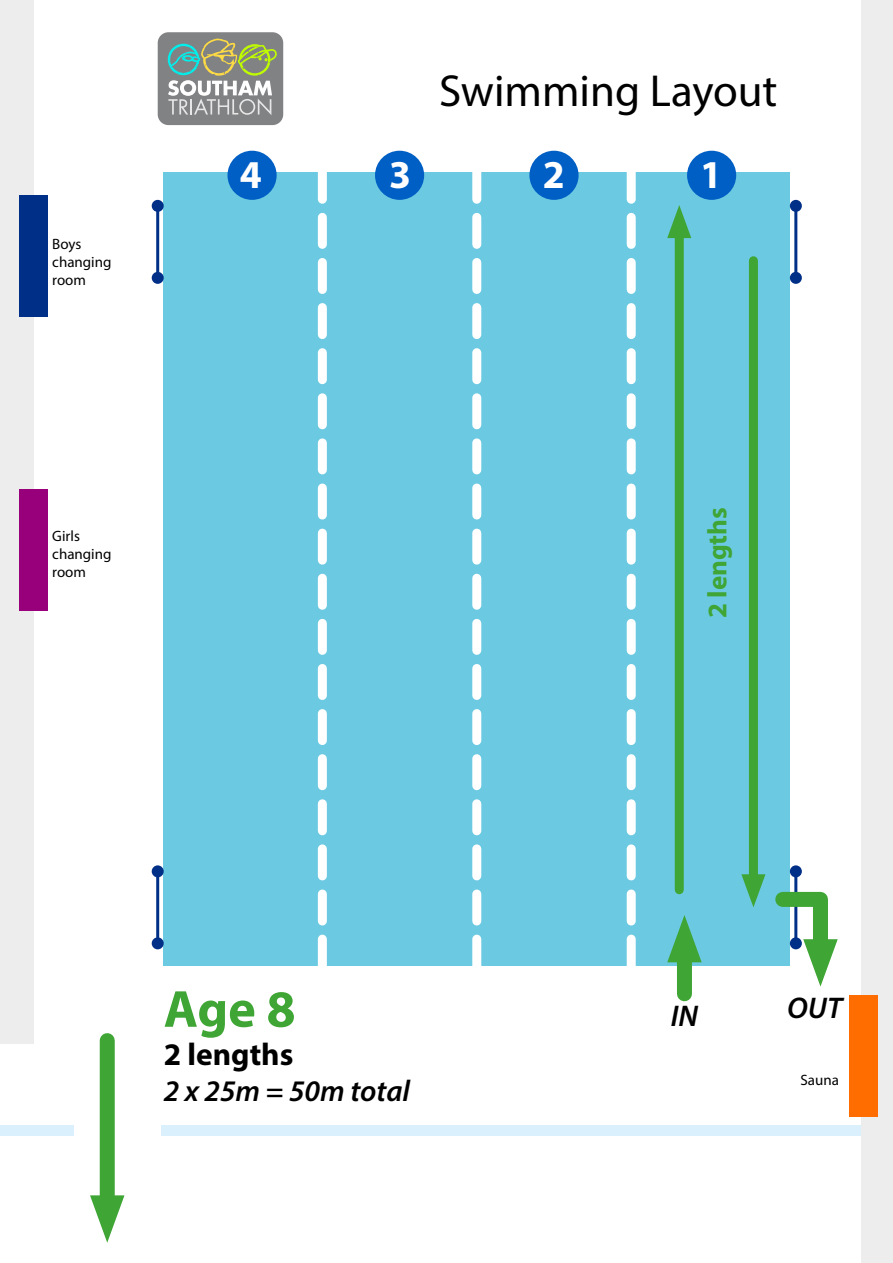
<style>
.page{position:relative;width:893px;height:1263px;background:#fff}
.page>*{position:absolute;margin:0;border:0;box-sizing:border-box;transform-origin:0 0}
.t1{font:700 52.5px "Myriad Pro";color:#3fa535}
.t2{font:45px "Myriad Pro";color:#000}
.t3{font:700 39.6px "Myriad Pro";color:#fff}
.t4{font:700 31.5px "Myriad Pro";color:#000}
.t5{font:italic 600 30px "Myriad Pro";color:#000}
.t6{font:700 27px "Myriad Pro";color:#3fa535}
.t7{font:15px/18px "Myriad Pro";color:#000}
</style>
<div class="page">
<div style="left:162px;top:1125px;width:700px;height:10px;background:#dbf0fd"></div>
<div style="left:0;top:1125px;width:73px;height:10px;background:#dbf0fd"></div>
<div style="left:164px;top:172px;width:626px;height:794px;background:#6cc9e2"></div>
<svg style="left:472px;top:172px;width:9px;height:794px"></svg>
<svg style="left:318px;top:172px;width:9px;height:794px"></svg>
<svg style="left:627px;top:172px;width:9px;height:794px"></svg>
<div style="left:227px;top:151px;width:50px;height:49px;background:#005fc4;border-radius:50%"></div>
<div style="left:375px;top:151px;width:49px;height:49px;background:#005fc4;border-radius:50%"></div>
<div style="left:529px;top:151px;width:50px;height:49px;background:#005fc4;border-radius:50%"></div>
<div style="left:687px;top:151px;width:49px;height:49px;background:#005fc4;border-radius:50%"></div>
<hr style="left:156px;top:206px;width:3px;height:72px;background:#002f87">
<div style="left:152px;top:200px;width:12px;height:12px;background:#002f87;border-radius:50%"></div>
<div style="left:152px;top:272px;width:12px;height:12px;background:#002f87;border-radius:50%"></div>
<hr style="left:156px;top:871px;width:3px;height:72px;background:#002f87">
<div style="left:152px;top:865px;width:12px;height:12px;background:#002f87;border-radius:50%"></div>
<div style="left:152px;top:937px;width:12px;height:12px;background:#002f87;border-radius:50%"></div>
<hr style="left:794px;top:206px;width:3px;height:72px;background:#002f87">
<div style="left:790px;top:200px;width:12px;height:12px;background:#002f87;border-radius:50%"></div>
<div style="left:790px;top:272px;width:12px;height:12px;background:#002f87;border-radius:50%"></div>
<div style="left:790px;top:865px;width:12px;height:12px;background:#002f87;border-radius:50%"></div>
<div style="left:0;top:0;width:34px;height:1044px;background:#ededed"></div>
<div style="left:862px;top:0;width:31px;height:1263px;background:#ededed"></div>
<div style="left:19px;top:196px;width:29px;height:121px;background:#002f87"></div>
<div style="left:19px;top:489px;width:29px;height:121px;background:#98007b"></div>
<div style="left:849px;top:995px;width:28px;height:121px;background:#ff6d00"></div>
<div style="left:158px;top:32px;width:125px;height:93px;background:#818284;border-radius:11px"></div>
<svg style="left:157px;top:38px;width:120px;height:77px"></svg>
<div style="left:677px;top:943px;width:15px;height:51px;background:#3fa535"></div>
<svg style="left:667px;top:915px;width:35px;height:47px"></svg>
<div style="left:675px;top:224px;width:9px;height:666px;background:#3fa535"></div>
<svg style="left:667px;top:205px;width:24px;height:33px"></svg>
<div style="left:749px;top:261px;width:9px;height:627px;background:#3fa535"></div>
<svg style="left:741px;top:874px;width:97px;height:112px"></svg>
<div style="left:100px;top:1040px;width:15px;height:175px;background:#3fa535"></div>
<svg style="left:90px;top:1195px;width:34px;height:48px"></svg>
<p class="t7" style="left:52px;top:235px;width:61px">Boys changing room</p>
<p class="t7" style="left:52px;top:527px;width:61px">Girls changing room</p>
<h2 class="t2" style="left:439px;top:63px;width:340px">Swimming Layout</h2>
<h3 class="t3" style="left:240px;top:149px;width:23px">4</h3>
<h3 class="t3" style="left:389px;top:149px;width:23px">3</h3>
<h3 class="t3" style="left:543px;top:149px;width:23px">2</h3>
<h3 class="t3" style="left:700px;top:149px;width:23px">1</h3>
<h3 class="t6" style="left:700px;top:618px;width:113px;rotate:-90deg">2 lengths</h3>
<h1 class="t1" style="left:164px;top:975px;width:133px">Age 8</h1>
<h3 class="t4" style="left:164px;top:1033px;width:131px">2 lengths</h3>
<h3 class="t5" style="left:164px;top:1071px;width:248px">2 x 25m = 50m total</h3>
<h3 class="t5" style="left:671px;top:997px;width:29px">IN</h3>
<h3 class="t5" style="left:787px;top:988px;width:56px">OUT</h3>
<p class="t7" style="left:800px;top:1071px;width:40px">Sauna</p>
</div>
